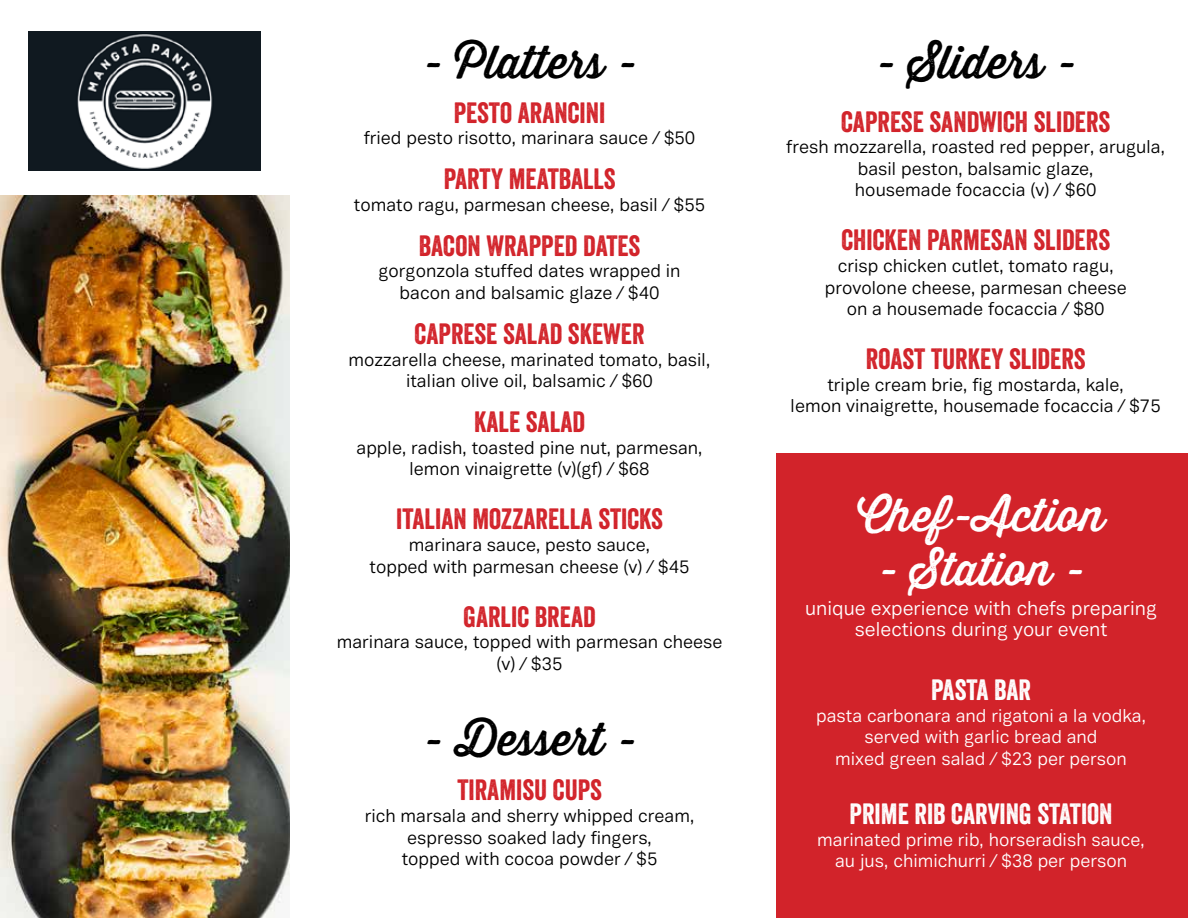
<style>
.page{position:relative;width:1188px;height:918px;background:#fff}
.page>*{position:absolute;margin:0;border:0;box-sizing:border-box;transform-origin:0 0}
.t1{font:45px "Thirsty Rough Reg";color:#000}
.t2{font:45px "Thirsty Rough Reg";color:#fff}
.t3{font:28.5px "Veneer";color:#d2232a}
.t4{font:28.5px "Veneer";color:#fff}
.t5{font:19.5px/21px "Vaud";color:#fff;text-align:center}
.t6{font:18px/21.6px "Vaud";color:#000;text-align:center}
.t7{font:18px/21.6px "Vaud";color:#fff;text-align:center}
</style>
<div class="page">
<img style="left:0;top:196px;width:289px;height:722px">
<img style="left:29px;top:32px;width:232px;height:139px">
<div style="left:776px;top:454px;width:412px;height:464px;background:#d2232a"></div>
<h1 class="t1" style="left:421px;top:28px;width:218px">- Platters -</h1>
<h2 class="t3" style="left:454px;top:95px;width:153px">PESTO ARANCINI</h2>
<p class="t6" style="left:364px;top:127px;width:333px">fried pesto risotto, marinara sauce / $50</p>
<h2 class="t3" style="left:444px;top:162px;width:173px">PARTY MEATBALLS</h2>
<p class="t6" style="left:354px;top:194px;width:353px">tomato ragu, parmesan cheese, basil / $55</p>
<h2 class="t3" style="left:419px;top:228px;width:223px">BACON WRAPPED DATES</h2>
<p class="t6" style="left:379px;top:260px;width:304px">gorgonzola stuffed dates wrapped in bacon and balsamic glaze / $40</p>
<h2 class="t3" style="left:415px;top:316px;width:231px">CAPRESE SALAD SKEWER</h2>
<p class="t6" style="left:349px;top:348px;width:363px">mozzarella cheese, marinated tomato, basil, italian olive oil, balsamic / $60</p>
<h2 class="t3" style="left:474px;top:405px;width:113px">KALE SALAD</h2>
<p class="t6" style="left:357px;top:437px;width:348px">apple, radish, toasted pine nut, parmesan, lemon vinaigrette (v)(gf) / $68</p>
<h2 class="t3" style="left:396px;top:502px;width:268px">ITALIAN MOZZARELLA STICKS</h2>
<p class="t6" style="left:370px;top:534px;width:322px">marinara sauce, pesto sauce,<br>topped with parmesan cheese (v) / $45</p>
<h2 class="t3" style="left:464px;top:599px;width:134px">GARLIC BREAD</h2>
<p class="t6" style="left:337px;top:631px;width:387px">marinara sauce, topped with parmesan cheese (v) / $35</p>
<h1 class="t1" style="left:422px;top:706px;width:217px">- Dessert -</h1>
<h2 class="t3" style="left:457px;top:773px;width:146px">TIRAMISU CUPS</h2>
<p class="t6" style="left:365px;top:805px;width:331px">rich marsala and sherry whipped cream, espresso soaked lady fingers,<br>topped with cocoa powder / $5</p>
<h1 class="t1" style="left:874px;top:28px;width:204px">- Sliders -</h1>
<h2 class="t3" style="left:841px;top:104px;width:271px">CAPRESE SANDWICH SLIDERS</h2>
<p class="t6" style="left:786px;top:136px;width:380px">fresh mozzarella, roasted red pepper, arugula, basil peston, balsamic glaze,<br>housemade focaccia (v) / $60</p>
<h2 class="t3" style="left:841px;top:223px;width:270px">CHICKEN PARMESAN SLIDERS</h2>
<p class="t6" style="left:825px;top:255px;width:303px">crisp chicken cutlet, tomato ragu, provolone cheese, parmesan cheese on a housemade focaccia / $80</p>
<h2 class="t3" style="left:866px;top:342px;width:221px">ROAST TURKEY SLIDERS</h2>
<p class="t6" style="left:791px;top:374px;width:372px">triple cream brie, fig mostarda, kale,<br>lemon vinaigrette, housemade focaccia / $75</p>
<h1 class="t2" style="left:857px;top:481px;width:249px">Chef-Action</h1>
<h1 class="t2" style="left:876px;top:535px;width:211px">- Station -</h1>
<p class="t5" style="left:805px;top:597px;width:353px">unique experience with chefs preparing selections during your event</p>
<h2 class="t4" style="left:931px;top:672px;width:101px">PASTA BAR</h2>
<p class="t7" style="left:816px;top:705px;width:332px">pasta carbonara and rigatoni a la vodka, served with garlic bread and<br>mixed green salad / $23 per person</p>
<h2 class="t4" style="left:850px;top:796px;width:265px">PRIME RIB CARVING STATION</h2>
<p class="t7" style="left:817px;top:828px;width:329px">marinated prime rib, horseradish sauce, au jus, chimichurri / $38 per person</p>
</div>
